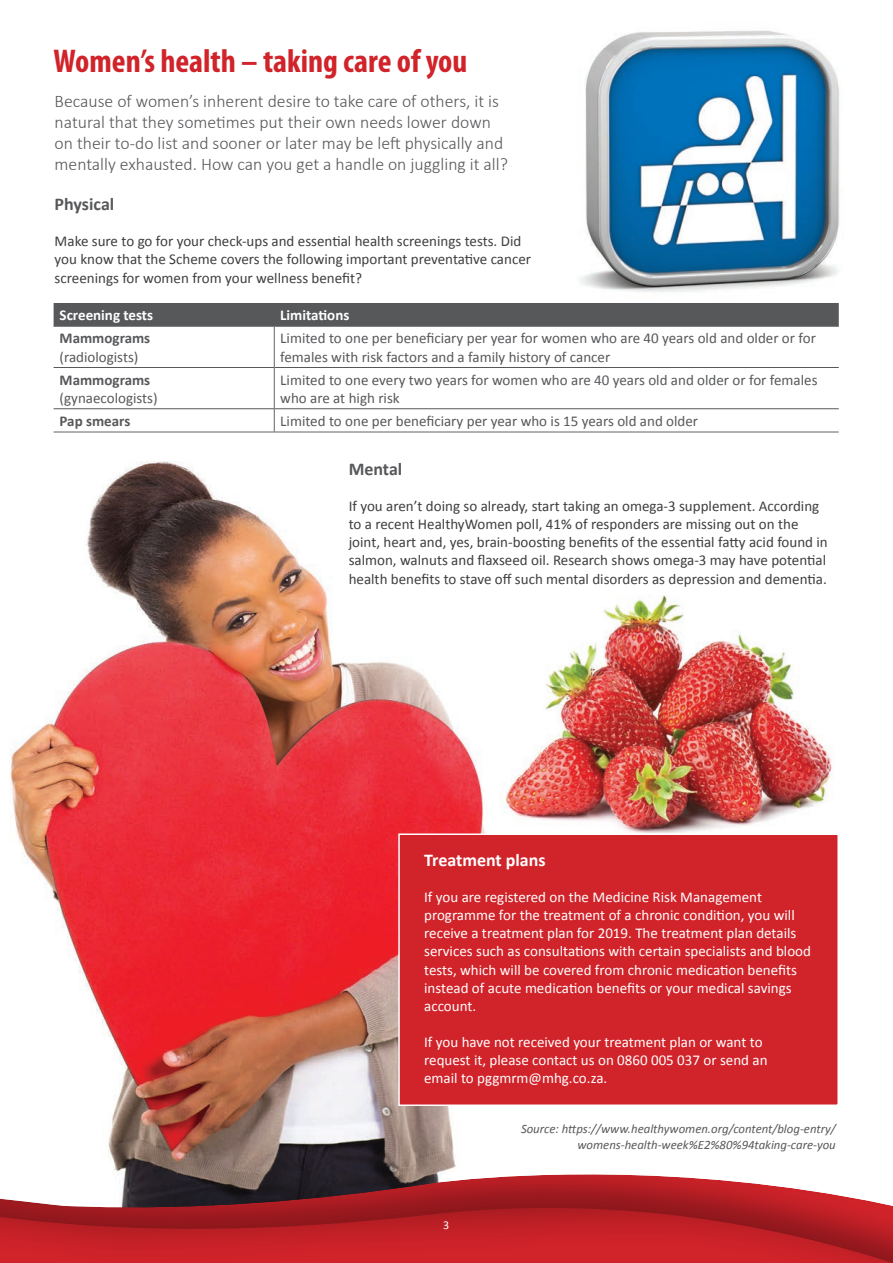
<style>
.page{position:relative;width:893px;height:1263px;background:#fff}
.page>*{position:absolute;margin:0;border:0;box-sizing:border-box;transform-origin:0 0}
.t1{font:700 condensed 33px "Myriad Pro";color:#d1232a}
.t2{font:700 18px "Calibri";color:#57585a}
.t3{font:700 18px "Calibri";color:#fff}
.t4{font:300 17.7px/21px "Calibri";color:#57585a}
.t5{font:15px/18.3px "Calibri";color:#3e3e3f}
.t6{font:15px/18px "Calibri";color:#fff}
.t7{font:15px/18px "Calibri";color:#57585a}
.t8{font:700 15px "Calibri";color:#57585a}
.t9{font:700 15px "Calibri";color:#fff}
.t10{font:italic 12.75px/15.3px "Calibri";color:#57585a;text-align:right}
.t11{font:12px "Calibri";color:#fff}
</style>
<div class="page">
<img style="left:501px;top:595px;width:333px;height:238px">
<img style="left:580px;top:30px;width:260px;height:262px">
<img style="left:10px;top:461px;width:476px;height:710px">
<svg style="left:0;top:1171px;width:893px;height:92px;background:#b2393e"></svg>
<div style="left:398px;top:833px;width:441px;height:273px;background:#d1232a;border:2px solid #fff"></div>
<div style="left:54px;top:303px;width:785px;height:23px;background:#57585a"></div>
<hr style="left:54px;top:367px;width:220px;height:1px;background:#57585a">
<hr style="left:275px;top:367px;width:564px;height:1px;background:#57585a">
<hr style="left:54px;top:408px;width:220px;height:1px;background:#57585a">
<hr style="left:275px;top:408px;width:564px;height:1px;background:#57585a">
<hr style="left:54px;top:326px;width:220px;height:1px;background:#636366">
<hr style="left:274px;top:326px;width:565px;height:1px;background:#636366">
<hr style="left:274px;top:327px;width:1px;height:40px;background:#636366">
<hr style="left:274px;top:367px;width:1px;height:42px;background:#636366">
<svg style="left:54px;top:409px;width:785px;height:23px"></svg>
<hr style="left:54px;top:432px;width:220px;height:1px;background:#636366">
<hr style="left:274px;top:432px;width:565px;height:1px;background:#636366">
<h1 class="t1" style="left:54px;top:40px;width:415px">Women’s health – taking care of you</h1>
<p class="t4" style="left:55px;top:90px;width:455px">Because of women’s inherent desire to take care of others, it is natural that they sometimes put their own needs lower down on their to-do list and sooner or later may be left physically and mentally exhausted. How can you get a handle on juggling it all?</p>
<p class="t2" style="left:55px;top:192px;width:61px">Physical</p>
<p class="t5" style="left:55px;top:231px;width:478px">Make sure to go for your check-ups and essential health screenings tests. Did you know that the Scheme covers the following important preventative cancer screenings for women from your wellness benefit?</p>
<p class="t9" style="left:60px;top:306px;width:95px">Screening tests</p>
<p class="t9" style="left:280px;top:306px;width:71px">Limitations</p>
<p class="t8" style="left:60px;top:329px;width:92px">Mammograms</p>
<p class="t7" style="left:60px;top:347px;width:80px">(radiologists)</p>
<p class="t7" style="left:280px;top:329px;width:537px">Limited to one per beneficiary per year for women who are 40 years old and older or for females with risk factors and a family history of cancer</p>
<p class="t8" style="left:60px;top:370px;width:92px">Mammograms</p>
<p class="t7" style="left:60px;top:388px;width:100px">(gynaecologists)</p>
<p class="t7" style="left:280px;top:370px;width:539px">Limited to one every two years for women who are 40 years old and older or for females who are at high risk</p>
<p class="t8" style="left:60px;top:412px;width:72px">Pap smears</p>
<p class="t7" style="left:280px;top:411px;width:419px">Limited to one per beneficiary per year who is 15 years old and older</p>
<p class="t2" style="left:349px;top:457px;width:55px">Mental</p>
<p class="t5" style="left:349px;top:496px;width:481px">If you aren’t doing so already, start taking an omega-3 supplement. According to a recent HealthyWomen poll, 41% of responders are missing out on the joint, heart and, yes, brain-boosting benefits of the essential fatty acid found in salmon, walnuts and flaxseed oil. Research shows omega-3 may have potential health benefits to stave off such mental disorders as depression and dementia.</p>
<p class="t3" style="left:424px;top:849px;width:123px">Treatment plans</p>
<p class="t6" style="left:424px;top:888px;width:388px">If you are registered on the Medicine Risk Management programme for the treatment of a chronic condition, you will receive a treatment plan for 2019. The treatment plan details services such as consultations with certain specialists and blood tests, which will be covered from chronic medication benefits instead of acute medication benefits or your medical savings account.</p>
<p class="t6" style="left:424px;top:1032px;width:345px">If you have not received your treatment plan or want to request it, please contact us on 0860 005 037 or send an email to pggmrm@mhg.co.za.</p>
<p class="t10" style="left:521px;top:1121px;width:316px">Source: https://www.healthywomen.org/content/blog-entry/ womens-health-week%E2%80%94taking-care-you</p>
<p class="t11" style="left:443px;top:1218px;width:8px">3</p>
</div>
